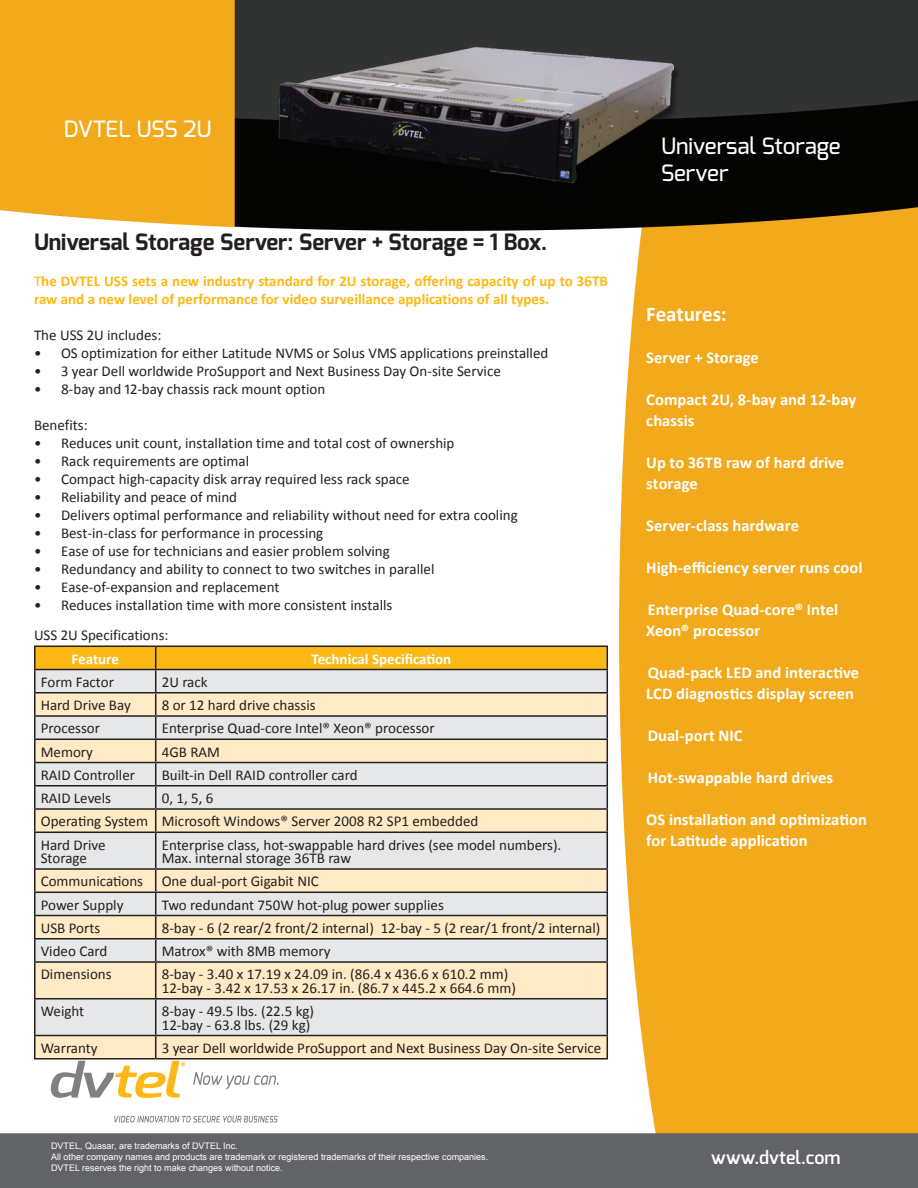
<style>
.page{position:relative;width:918px;height:1188px;background:#fff}
.page>*{position:absolute;margin:0;border:0;box-sizing:border-box;transform-origin:0 0}
.t1{font:700 22.5px "Exo";color:#231f20}
.t2{font:500 22.5px/27px "Exo";color:#fff}
.t3{font:700 21px "Calibri";letter-spacing:-.005em;color:#fff}
.t4{font:600 18px "Exo";color:#fff}
.t5{font:700 16.5px/21px "Calibri";color:#fff}
.t6{font:15px/13.5px "Calibri";color:#231f20}
.t7{font:700 15px/18px "Calibri";color:#fcb814}
.t8{font:700 15px "Calibri";color:#fff}
.t9{font:9px/10.8px "Arial";color:#fff}
.s1{font-weight:400}
</style>
<div class="page">
<img style="left:0;top:0;width:918px;height:1188px">
<svg style="left:193px;top:1072px;width:86px;height:18px"></svg>
<svg style="left:114px;top:1116px;width:164px;height:7px"></svg>
<svg style="left:36px;top:833px;width:571px;height:225px;background:#efe6d6"></svg>
<hr style="left:34px;top:646px;width:122px;height:1px;background:#231f20">
<hr style="left:34px;top:647px;width:2px;height:22px;background:#231f20">
<hr style="left:34px;top:694px;width:2px;height:21px;background:#231f20">
<hr style="left:34px;top:715px;width:122px;height:2px;background:#231f20">
<hr style="left:34px;top:717px;width:2px;height:22px;background:#231f20">
<hr style="left:34px;top:739px;width:122px;height:1px;background:#231f20">
<hr style="left:34px;top:740px;width:2px;height:22px;background:#231f20">
<hr style="left:34px;top:762px;width:122px;height:1px;background:#231f20">
<hr style="left:34px;top:763px;width:2px;height:22px;background:#231f20">
<hr style="left:34px;top:785px;width:122px;height:2px;background:#231f20">
<hr style="left:34px;top:787px;width:2px;height:21px;background:#231f20">
<hr style="left:34px;top:808px;width:122px;height:2px;background:#231f20">
<hr style="left:34px;top:810px;width:2px;height:22px;background:#231f20">
<hr style="left:34px;top:832px;width:122px;height:1px;background:#231f20">
<hr style="left:34px;top:833px;width:2px;height:35px;background:#231f20">
<hr style="left:156px;top:832px;width:452px;height:1px;background:#231f20">
<hr style="left:155px;top:833px;width:1px;height:35px;background:#231f20">
<hr style="left:607px;top:833px;width:1px;height:35px;background:#231f20">
<hr style="left:34px;top:868px;width:122px;height:2px;background:#231f20">
<hr style="left:34px;top:870px;width:2px;height:22px;background:#231f20">
<hr style="left:156px;top:868px;width:452px;height:2px;background:#231f20">
<hr style="left:34px;top:892px;width:122px;height:1px;background:#231f20">
<hr style="left:34px;top:893px;width:2px;height:22px;background:#231f20">
<hr style="left:156px;top:892px;width:452px;height:1px;background:#231f20">
<hr style="left:34px;top:915px;width:122px;height:1px;background:#231f20">
<hr style="left:34px;top:916px;width:2px;height:22px;background:#231f20">
<hr style="left:156px;top:915px;width:452px;height:1px;background:#231f20">
<hr style="left:34px;top:938px;width:122px;height:2px;background:#231f20">
<hr style="left:34px;top:940px;width:2px;height:21px;background:#231f20">
<hr style="left:156px;top:938px;width:452px;height:2px;background:#231f20">
<svg style="left:155px;top:870px;width:1px;height:91px"></svg>
<svg style="left:607px;top:870px;width:1px;height:91px"></svg>
<hr style="left:34px;top:961px;width:122px;height:2px;background:#231f20">
<hr style="left:34px;top:963px;width:2px;height:35px;background:#231f20">
<hr style="left:156px;top:961px;width:452px;height:2px;background:#231f20">
<hr style="left:155px;top:963px;width:1px;height:35px;background:#231f20">
<hr style="left:607px;top:963px;width:1px;height:35px;background:#231f20">
<hr style="left:34px;top:998px;width:122px;height:2px;background:#231f20">
<hr style="left:34px;top:1000px;width:2px;height:35px;background:#231f20">
<hr style="left:156px;top:998px;width:452px;height:2px;background:#231f20">
<hr style="left:155px;top:1000px;width:1px;height:35px;background:#231f20">
<hr style="left:607px;top:1000px;width:1px;height:35px;background:#231f20">
<hr style="left:34px;top:1035px;width:122px;height:1px;background:#231f20">
<hr style="left:34px;top:1036px;width:2px;height:22px;background:#231f20">
<hr style="left:156px;top:1035px;width:452px;height:1px;background:#231f20">
<svg style="left:51px;top:1036px;width:134px;height:62px"></svg>
<svg style="left:607px;top:1036px;width:1px;height:22px"></svg>
<hr style="left:34px;top:1058px;width:122px;height:2px;background:#231f20">
<hr style="left:156px;top:1058px;width:452px;height:2px;background:#231f20">
<hr style="left:34px;top:669px;width:122px;height:1px;background:#231f20">
<hr style="left:34px;top:670px;width:2px;height:22px;background:#231f20">
<svg style="left:35px;top:646px;width:573px;height:186px;background:#e4d5b6"></svg>
<hr style="left:34px;top:692px;width:122px;height:2px;background:#231f20">
<hr style="left:156px;top:692px;width:452px;height:2px;background:#231f20">
<img style="left:121px;top:30px;width:582px;height:174px">
<p class="t2" style="left:64px;top:115px;width:149px">DVTEL USS 2U</p>
<p class="t1" style="left:34px;top:227px;width:514px">Universal Storage Server: Server + Storage = 1 Box.</p>
<p class="t7" style="left:34px;top:272px;width:575px"><span class="s1">T</span>he DVTEL USS sets a new industry standard for 2U storage, offering capacity of up to 36TB raw and a new level of performance for video surveillance applications of all types.</p>
<p class="t6" style="left:34px;top:328px;width:129px">The USS 2U includes:</p>
<p class="t6" style="left:34px;top:346px;width:516px">• OS optimization for either Latitude NVMS or Solus VMS applications preinstalled</p>
<p class="t6" style="left:34px;top:364px;width:468px">• 3 year Dell worldwide ProSupport and Next Business Day On-site Service</p>
<p class="t6" style="left:34px;top:382px;width:293px">• 8-bay and 12-bay chassis rack mount option</p>
<p class="t6" style="left:34px;top:418px;width:55px">Benefits:</p>
<p class="t6" style="left:34px;top:436px;width:422px">• Reduces unit count, installation time and total cost of ownership</p>
<p class="t6" style="left:34px;top:454px;width:217px">• Rack requirements are optimal</p>
<p class="t6" style="left:34px;top:472px;width:377px">• Compact high-capacity disk array required less rack space</p>
<p class="t6" style="left:34px;top:490px;width:205px">• Reliability and peace of mind</p>
<p class="t6" style="left:34px;top:508px;width:485px">• Delivers optimal performance and reliability without need for extra cooling</p>
<p class="t6" style="left:34px;top:526px;width:291px">• Best-in-class for performance in processing</p>
<p class="t6" style="left:34px;top:544px;width:357px">• Ease of use for technicians and easier problem solving</p>
<p class="t6" style="left:34px;top:562px;width:402px">• Redundancy and ability to connect to two switches in parallel</p>
<p class="t6" style="left:34px;top:580px;width:247px">• Ease-of-expansion and replacement</p>
<p class="t6" style="left:34px;top:598px;width:360px">• Reduces installation time with more consistent installs</p>
<p class="t6" style="left:34px;top:628px;width:136px">USS 2U Specifications:</p>
<p class="t8" style="left:72px;top:649px;width:49px">Feature</p>
<p class="t8" style="left:312px;top:649px;width:141px">Technical Specification</p>
<p class="t6" style="left:41px;top:675px;width:75px">Form Factor</p>
<p class="t6" style="left:162px;top:675px;width:47px">2U rack</p>
<p class="t6" style="left:41px;top:698px;width:92px">Hard Drive Bay</p>
<p class="t6" style="left:162px;top:698px;width:155px">8 or 12 hard drive chassis</p>
<p class="t6" style="left:41px;top:722px;width:61px">Processor</p>
<p class="t6" style="left:162px;top:722px;width:275px">Enterprise Quad-core Intel® Xeon® processor</p>
<p class="t6" style="left:41px;top:745px;width:54px">Memory</p>
<p class="t6" style="left:162px;top:745px;width:60px">4GB RAM</p>
<p class="t6" style="left:41px;top:768px;width:96px">RAID Controller</p>
<p class="t6" style="left:162px;top:768px;width:198px">Built-in Dell RAID controller card</p>
<p class="t6" style="left:41px;top:791px;width:72px">RAID Levels</p>
<p class="t6" style="left:162px;top:791px;width:53px">0, 1, 5, 6</p>
<p class="t6" style="left:41px;top:815px;width:109px">Operating System</p>
<p class="t6" style="left:162px;top:815px;width:318px">Microsoft Windows® Server 2008 R2 SP1 embedded</p>
<p class="t6" style="left:41px;top:838px;width:66px">Hard Drive<br>Storage</p>
<p class="t6" style="left:162px;top:838px;width:401px">Enterprise class, hot-swappable hard drives (see model numbers).<br>Max. internal storage 36TB raw</p>
<p class="t6" style="left:41px;top:875px;width:104px">Communications</p>
<p class="t6" style="left:162px;top:875px;width:159px">One dual-port Gigabit NIC</p>
<p class="t6" style="left:41px;top:898px;width:84px">Power Supply</p>
<p class="t6" style="left:162px;top:898px;width:284px">Two redundant 750W hot-plug power supplies</p>
<p class="t6" style="left:41px;top:921px;width:61px">USB Ports</p>
<p class="t6" style="left:162px;top:921px;width:440px">8-bay - 6 (2 rear/2 front/2 internal) 12-bay - 5 (2 rear/1 front/2 internal)</p>
<p class="t6" style="left:41px;top:944px;width:68px">Video Card</p>
<p class="t6" style="left:162px;top:944px;width:170px">Matrox® with 8MB memory</p>
<p class="t6" style="left:41px;top:968px;width:72px">Dimensions</p>
<p class="t6" style="left:162px;top:968px;width:356px">8-bay - 3.40 x 17.19 x 24.09 in. (86.4 x 436.6 x 610.2 mm)<br>12-bay - 3.42 x 17.53 x 26.17 in. (86.7 x 445.2 x 664.6 mm)</p>
<p class="t6" style="left:41px;top:1004px;width:45px">Weight</p>
<p class="t6" style="left:162px;top:1004px;width:154px">8-bay - 49.5 lbs. (22.5 kg)<br>12-bay - 63.8 lbs. (29 kg)</p>
<p class="t6" style="left:41px;top:1041px;width:58px">Warranty</p>
<p class="t6" style="left:162px;top:1041px;width:441px">3 year Dell worldwide ProSupport and Next Business Day On-site Service</p>
<p class="t2" style="left:661px;top:132px;width:181px">Universal Storage<br>Server</p>
<p class="t3" style="left:646px;top:300px;width:82px">Features:</p>
<p class="t5" style="left:646px;top:347px;width:114px">Server + Storage</p>
<p class="t5" style="left:646px;top:389px;width:211px">Compact 2U, 8-bay and 12-bay chassis</p>
<p class="t5" style="left:646px;top:452px;width:199px">Up to 36TB raw of hard drive storage</p>
<p class="t5" style="left:646px;top:515px;width:154px">Server-class hardware</p>
<p class="t5" style="left:646px;top:557px;width:218px">High-efficiency server runs cool</p>
<p class="t5" style="left:646px;top:599px;width:193px">Enterprise Quad-core® Intel<br>Xeon® processor</p>
<p class="t5" style="left:646px;top:662px;width:214px">Quad-pack LED and interactive<br>LCD diagnostics display screen</p>
<p class="t5" style="left:648px;top:725px;width:96px">Dual-port NIC</p>
<p class="t5" style="left:648px;top:767px;width:187px">Hot-swappable hard drives</p>
<p class="t5" style="left:646px;top:809px;width:222px">OS installation and optimization for Latitude application</p>
<p class="t9" style="left:51px;top:1141px;width:439px">DVTEL, Quasar, are trademarks of DVTEL Inc.<br>All other company names and products are trademark or registered trademarks of their respective companies.<br>DVTEL reserves the right to make changes without notice.</p>
<p class="t4" style="left:711px;top:1146px;width:131px">www.dvtel.com</p>
</div>
